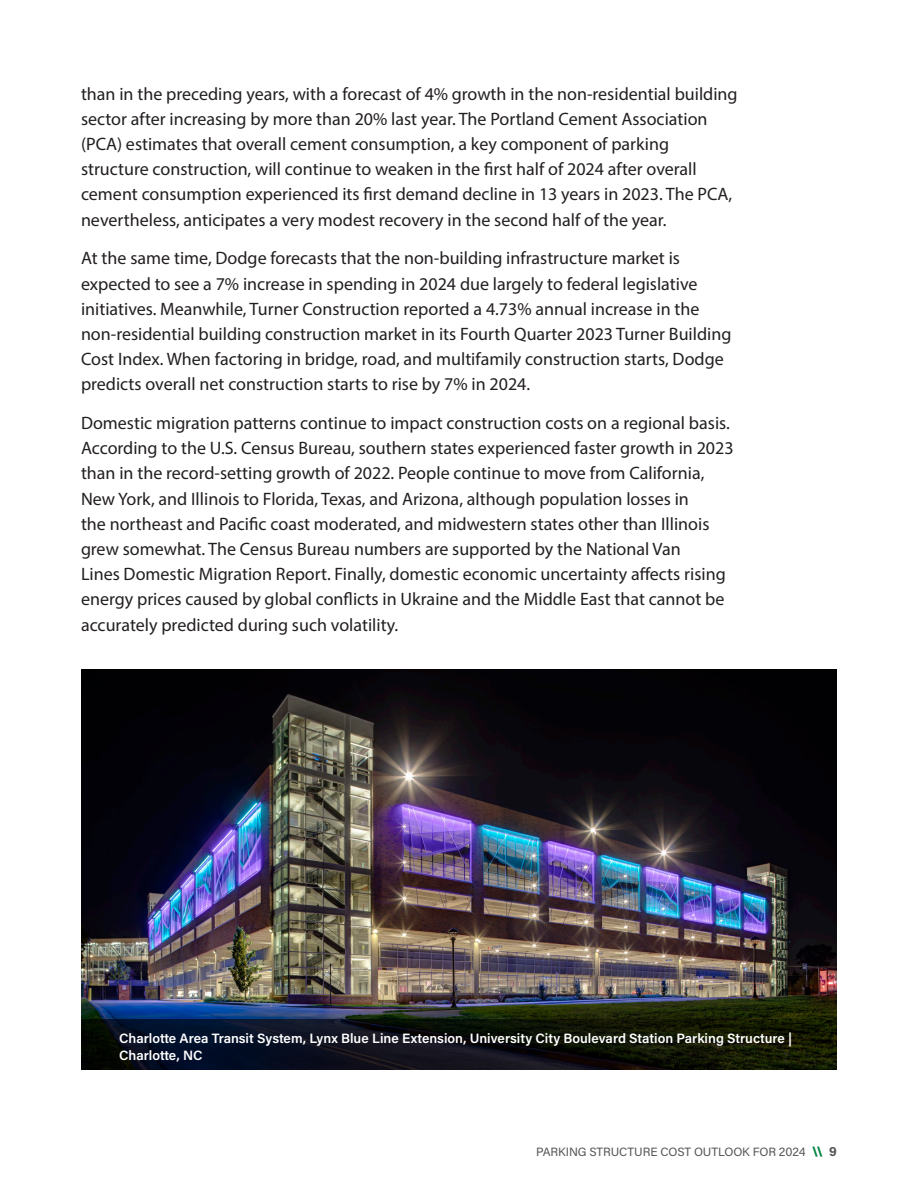
<style>
.page{position:relative;width:918px;height:1188px;background:#fff}
.page>*{position:absolute;margin:0;border:0;box-sizing:border-box;transform-origin:0 0}
.Main_Body_Copy{font:18px/25.2px "Myriad Pro";color:#231f20}
.Source_Caption{font:600 13.5px/16.2px "Acumin Pro";color:#fff}
.t1{font:12px "Acumin Pro";letter-spacing:-.01em;color:#555656}
.s1{font-weight:900;font-size:13.5px;color:#008240}
.s2{font-weight:700;font-size:13.5px}
</style>
<div class="page">
<hr style="left:0;top:1029px;width:1px;height:44px;background:#63656a">
<img style="left:81px;top:670px;width:756px;height:349px">
<svg style="left:81px;top:1019px;width:756px;height:51px;background:#0d1212"></svg>
<p class="Main_Body_Copy" style="left:81px;top:81px;width:658px">than in the preceding years, with a forecast of 4% growth in the non-residential building sector after increasing by more than 20% last year. The Portland Cement Association (PCA) estimates that overall cement consumption, a key component of parking structure construction, will continue to weaken in the first half of 2024 after overall cement consumption experienced its first demand decline in 13 years in 2023. The PCA, nevertheless, anticipates a very modest recovery in the second half of the year.</p>
<p class="Main_Body_Copy" style="left:81px;top:245px;width:652px">At the same time, Dodge forecasts that the non-building infrastructure market is expected to see a 7% increase in spending in 2024 due largely to federal legislative initiatives. Meanwhile, Turner Construction reported a 4.73% annual increase in the non-residential building construction market in its Fourth Quarter 2023 Turner Building Cost Index. When factoring in bridge, road, and multifamily construction starts, Dodge predicts overall net construction starts to rise by 7% in 2024.</p>
<p class="Main_Body_Copy" style="left:81px;top:410px;width:654px">Domestic migration patterns continue to impact construction costs on a regional basis.<br>According to the U.S. Census Bureau, southern states experienced faster growth in 2023 than in the record-setting growth of 2022. People continue to move from California, New York, and Illinois to Florida, Texas, and Arizona, although population losses in<br>the northeast and Pacific coast moderated, and midwestern states other than Illinois grew somewhat. The Census Bureau numbers are supported by the National Van<br>Lines Domestic Migration Report. Finally, domestic economic uncertainty affects rising energy prices caused by global conflicts in Ukraine and the Middle East that cannot be accurately predicted during such volatility.</p>
<p class="Source_Caption" style="left:119px;top:1030px;width:675px">Charlotte Area Transit System, Lynx Blue Line Extension, University City Boulevard Station Parking Structure |<br>Charlotte, NC</p>
<p class="t1" style="left:536px;top:1143px;width:302px">PARKING STRUCTURE COST OUTLOOK FOR 2024 <span class="s1">\\</span> <span class="s2">9</span></p>
</div>
